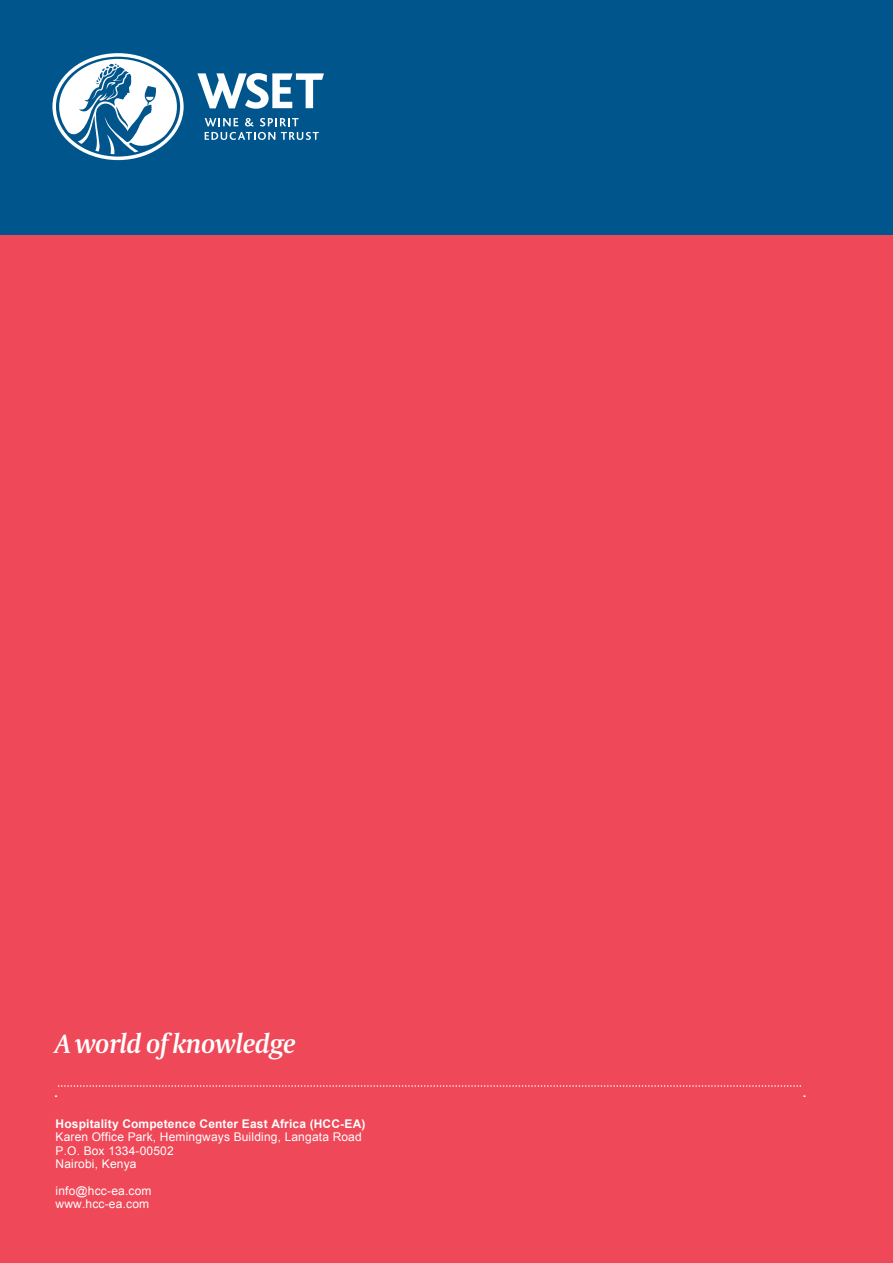
<style>
.page{position:relative;width:893px;height:1263px;background:#fff}
.page>*{position:absolute;margin:0;border:0;box-sizing:border-box;transform-origin:0 0}
.t1{font:italic 600 27px "Capitolium News 2 Sb";letter-spacing:-.025em;color:#fff}
.t2{font:12px/13.5px "Arial";letter-spacing:.015em;color:#fff}
.t3{font:700 12px "Arial";letter-spacing:.015em;color:#fff}
</style>
<div class="page">
<div style="left:0;top:221px;width:893px;height:1042px;background:#ef4858"></div>
<svg style="left:59px;top:1085px;width:742px;height:2px"></svg>
<div style="left:0;top:0;width:893px;height:235px;background:#00558c"></div>
<svg style="left:197px;top:73px;width:127px;height:36px"></svg>
<svg style="left:205px;top:118px;width:33px;height:8px"></svg>
<svg style="left:245px;top:118px;width:9px;height:8px"></svg>
<svg style="left:260px;top:118px;width:39px;height:8px"></svg>
<svg style="left:205px;top:132px;width:70px;height:8px"></svg>
<svg style="left:281px;top:132px;width:38px;height:8px"></svg>
<svg style="left:52px;top:53px;width:132px;height:107px"></svg>
<h1 class="t1" style="left:55px;top:1025px;width:243px">A world of knowledge</h1>
<p class="t3" style="left:56px;top:1115px;width:311px">Hospitality Competence Center East Africa (HCC-EA)</p>
<p class="t2" style="left:56px;top:1130px;width:308px">Karen Office Park, Hemingways Building, Langata Road<br>P.O. Box 1334-00502<br>Nairobi, Kenya</p>
<p class="t2" style="left:56px;top:1184px;width:98px">info@hcc-ea.com www.hcc-ea.com</p>
</div>
